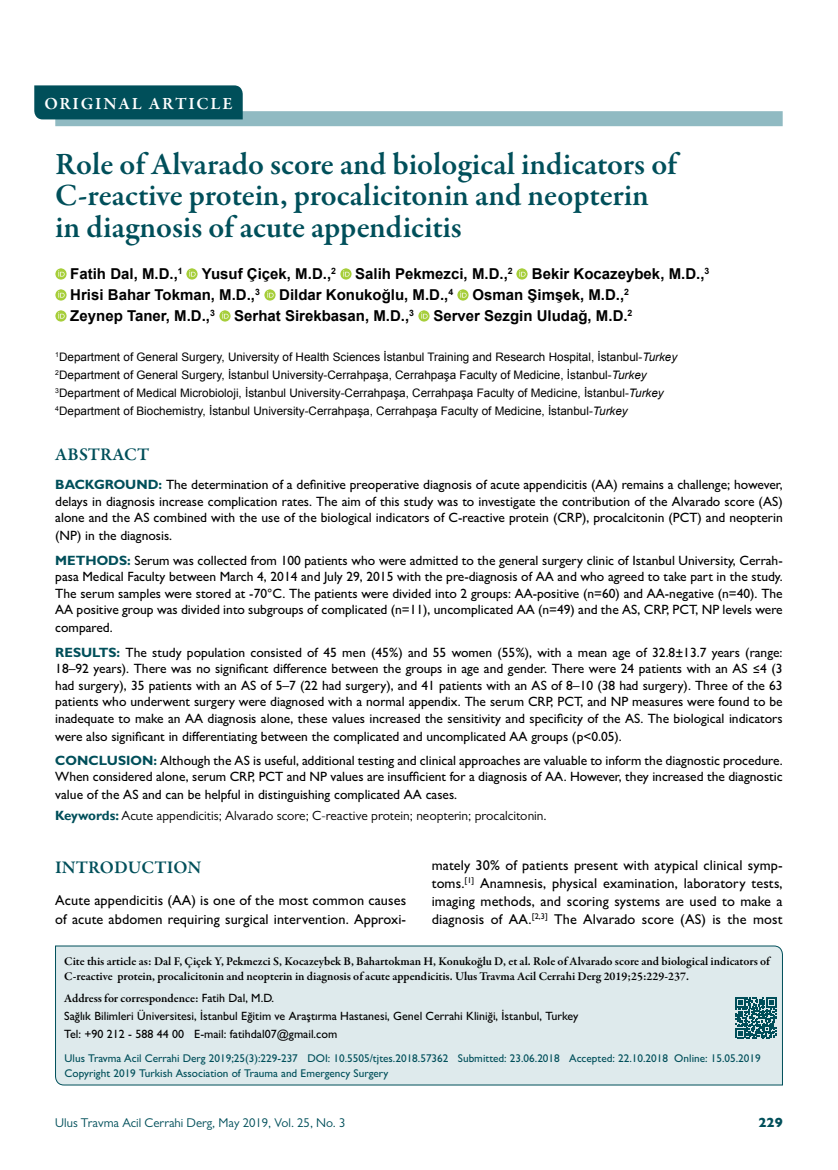
<style>
.page{position:relative;width:838px;height:1170px;background:#fff}
.page>*{position:absolute;margin:0;border:0;box-sizing:border-box;transform-origin:0 0}
.t1{font:600 31.5px/31.5px "Garamond Premr Pro";color:#004f5a}
.t2{font:600 18px "Garamond Premr Pro";letter-spacing:.005em;color:#004f5a}
.t3{font:600 17.25px "Garamond Premr Pro";letter-spacing:.1em;color:#fff}
.t4{font:700 15px "Arial";color:#000}
.t5{font:500 14.25px/18px "Gill Sans MT Pro";letter-spacing:.01em;color:#000;text-align:justify}
.t6{font:500 13.5px/16.5px "Gill Sans MT Pro";color:#000}
.t7{font:800 13.5px "Gill Sans MT Pro";color:#004f5a}
.t8{font:13.35px "Gill Sans MT Pro";color:#000}
.t9{font:12.75px "Gill Sans MT Pro";color:#004f5a}
.t10{font:600 12px/15px "Garamond Premr Pro";color:#000}
.t11{font:500 12px/18px "Gill Sans MT Pro";color:#000}
.t12{font:11.7px/18px "Arial";color:#000}
.t13{font:500 11.25px/15px "Gill Sans MT Pro";color:#004f5a}
.s1{font-style:italic}
.s2{font-weight:700;color:#004f5a}
.s3{font-family:"Gill Sans";font-weight:700;color:#004f5a}
.s4{font-family:"Gill Sans MT Pro";font-weight:500}
</style>
<div class="page">
<div style="left:55px;top:111px;width:727px;height:15px;background:#90bac2"></div>
<svg style="left:55px;top:268px;width:11px;height:11px"></svg>
<svg style="left:187px;top:268px;width:11px;height:11px"></svg>
<svg style="left:340px;top:268px;width:11px;height:11px"></svg>
<svg style="left:517px;top:268px;width:11px;height:11px"></svg>
<svg style="left:55px;top:289px;width:11px;height:11px"></svg>
<svg style="left:264px;top:289px;width:11px;height:11px"></svg>
<svg style="left:457px;top:289px;width:11px;height:11px"></svg>
<svg style="left:55px;top:310px;width:11px;height:11px"></svg>
<svg style="left:219px;top:310px;width:11px;height:11px"></svg>
<svg style="left:418px;top:310px;width:11px;height:11px"></svg>
<div style="left:34px;top:85px;width:209px;height:34px;background:#004f5a"></div>
<div style="left:55px;top:945px;width:728px;height:140px;background:#deeaec"></div>
<svg style="left:735px;top:997px;width:41px;height:41px;background:#407c84"></svg>
<p class="t3" style="left:44px;top:93px;width:190px">ORIGINAL ARTICLE</p>
<h1 class="t1" style="left:55px;top:149px;width:623px">Role of Alvarado score and biological indicators of<br>C-reactive protein, procalicitonin and neopterin in diagnosis of acute appendicitis</h1>
<p class="t4" style="left:70px;top:264px;width:114px">Fatih Dal, M.D.,<sup>1</sup></p>
<p class="t4" style="left:202px;top:264px;width:136px">Yusuf Çiçek, M.D.,<sup>2</sup></p>
<p class="t4" style="left:355px;top:264px;width:159px">Salih Pekmezci, M.D.,<sup>2</sup></p>
<p class="t4" style="left:532px;top:264px;width:179px">Bekir Kocazeybek, M.D.,<sup>3</sup></p>
<p class="t4" style="left:70px;top:285px;width:191px">Hrisi Bahar Tokman, M.D.,<sup>3</sup></p>
<p class="t4" style="left:279px;top:285px;width:176px">Dildar Konukoğlu, M.D.,<sup>4</sup></p>
<p class="t4" style="left:472px;top:285px;width:158px">Osman Şimşek, M.D.,<sup>2</sup></p>
<p class="t4" style="left:70px;top:306px;width:146px">Zeynep Taner, M.D.,<sup>3</sup></p>
<p class="t4" style="left:234px;top:306px;width:181px">Serhat Sirekbasan, M.D.,<sup>3</sup></p>
<p class="t4" style="left:433px;top:306px;width:201px">Server Sezgin Uludağ, M.D.<sup>2</sup></p>
<p class="t12" style="left:55px;top:348px;width:623px"><sup>1</sup>Department of General Surgery, University of Health Sciences İstanbul Training and Research Hospital, İstanbul-<span class="s1">Turkey </span><sup>2</sup>Department of General Surgery, İstanbul University-Cerrahpaşa, Cerrahpaşa Faculty of Medicine, İstanbul-<span class="s1">Turkey </span><sup>3</sup>Department of Medical Microbioloji, İstanbul University-Cerrahpaşa, Cerrahpaşa Faculty of Medicine, İstanbul-<span class="s1">Turkey </span><sup>4</sup>Department of Biochemistry, İstanbul University-Cerrahpaşa, Cerrahpaşa Faculty of Medicine, İstanbul-<span class="s1">Turkey</span></p>
<h2 class="t2" style="left:55px;top:443px;width:95px">ABSTRACT</h2>
<p class="t6" style="left:55px;top:476px;width:729px;text-align:justify"><span class="s2">BACKGROUND:</span> The determination of a definitive preoperative diagnosis of acute appendicitis (AA) remains a challenge; however, delays in diagnosis increase complication rates. The aim of this study was to investigate the contribution of the Alvarado score (AS) alone and the AS combined with the use of the biological indicators of C-reactive protein (CRP), procalcitonin (PCT) and neopterin</p>
<p class="t6" style="left:55px;top:523px;width:729px;line-height:24.5px">(NP) in the diagnosis.<br><span class="s2">METHODS:</span> Serum was collected from 100 patients who were admitted to the general surgery clinic of Istanbul University, Cerrah-</p>
<p class="t6" style="left:55px;top:568px;width:729px;text-align:justify">pasa Medical Faculty between March 4, 2014 and July 29, 2015 with the pre-diagnosis of AA and who agreed to take part in the study.<br>The serum samples were stored at -70°C. The patients were divided into 2 groups: AA-positive (n=60) and AA-negative (n=40). The AA positive group was divided into subgroups of complicated (n=11), uncomplicated AA (n=49) and the AS, CRP, PCT, NP levels were</p>
<p class="t6" style="left:55px;top:615px;width:728px;line-height:24.5px">compared.<br><span class="s2">RESULTS:</span> The study population consisted of 45 men (45%) and 55 women (55%), with a mean age of 32.8±13.7 years (range:</p>
<p class="t6" style="left:55px;top:660px;width:729px;text-align:justify">18–92 years). There was no significant difference between the groups in age and gender. There were 24 patients with an AS ≤4 (3 had surgery), 35 patients with an AS of 5–7 (22 had surgery), and 41 patients with an AS of 8–10 (38 had surgery). Three of the 63 patients who underwent surgery were diagnosed with a normal appendix. The serum CRP, PCT, and NP measures were found to be inadequate to make an AA diagnosis alone, these values increased the sensitivity and specificity of the AS. The biological indicators</p>
<p class="t6" style="left:55px;top:723px;width:729px;line-height:24.5px">were also significant in differentiating between the complicated and uncomplicated AA groups (p&lt;0.05).<br><span class="s2">CONCLUSION:</span> Although the AS is useful, additional testing and clinical approaches are valuable to inform the diagnostic procedure.</p>
<p class="t6" style="left:55px;top:768px;width:729px;line-height:17.5px">When considered alone, serum CRP, PCT and NP values are insufficient for a diagnosis of AA. However, they increased the diagnostic value of the AS and can be helpful in distinguishing complicated AA cases.</p>
<p class="t8" style="left:55px;top:808px;width:493px"><span class="s3">Keywords:</span> Acute appendicitis; Alvarado score; C-reactive protein; neopterin; procalcitonin.</p>
<p class="t5" style="left:432px;top:856px;width:352px">mately 30% of patients present with atypical clinical symp&shy;toms.<sup>[1]</sup> Anamnesis, physical examination, laboratory tests, imaging methods, and scoring systems are used to make a diagnosis of AA.<sup>[2,3]</sup> The Alvarado score (AS) is the most</p>
<h2 class="t2" style="left:55px;top:856px;width:148px">INTRODUCTION</h2>
<p class="t5" style="left:55px;top:890px;width:352px;line-height:18.9px">Acute appendicitis (AA) is one of the most common causes of acute abdomen requiring surgical intervention. Approxi-</p>
<p class="t10" style="left:64px;top:953px;width:707px">Cite this article as: Dal F, Çiçek Y, Pekmezci S, Kocazeybek B, Bahartokman H, Konukoğlu D, et al. Role of Alvarado score and biological indicators of<br>C-reactive protein, procalicitonin and neopterin in diagnosis of acute appendicitis. Ulus Travma Acil Cerrahi Derg 2019;25:229-237.</p>
<p class="t10" style="left:64px;top:991px;width:211px">Address for correspondence: <span class="s4">Fatih Dal, M.D.</span></p>
<p class="t11" style="left:64px;top:1006px;width:515px">Sağlık Bilimleri Üniversitesi, İstanbul Eğitim ve Araştırma Hastanesi, Genel Cerrahi Kliniği, İstanbul, Turkey<br>Tel: +90 212 - 588 44 00 E-mail: fatihdal07@gmail.com</p>
<p class="t13" style="left:65px;top:1050px;width:697px">Ulus Travma Acil Cerrahi Derg 2019;25(3):229-237 DOI: 10.5505/tjtes.2018.57362 Submitted: 23.06.2018 Accepted: 22.10.2018 Online: 15.05.2019<br>Copyright 2019 Turkish Association of Trauma and Emergency Surgery</p>
<p class="t9" style="left:55px;top:1115px;width:291px">Ulus Travma Acil Cerrahi Derg, May 2019, Vol. 25, No. 3</p>
<p class="t7" style="left:758px;top:1114px;width:26px">229</p>
</div>
